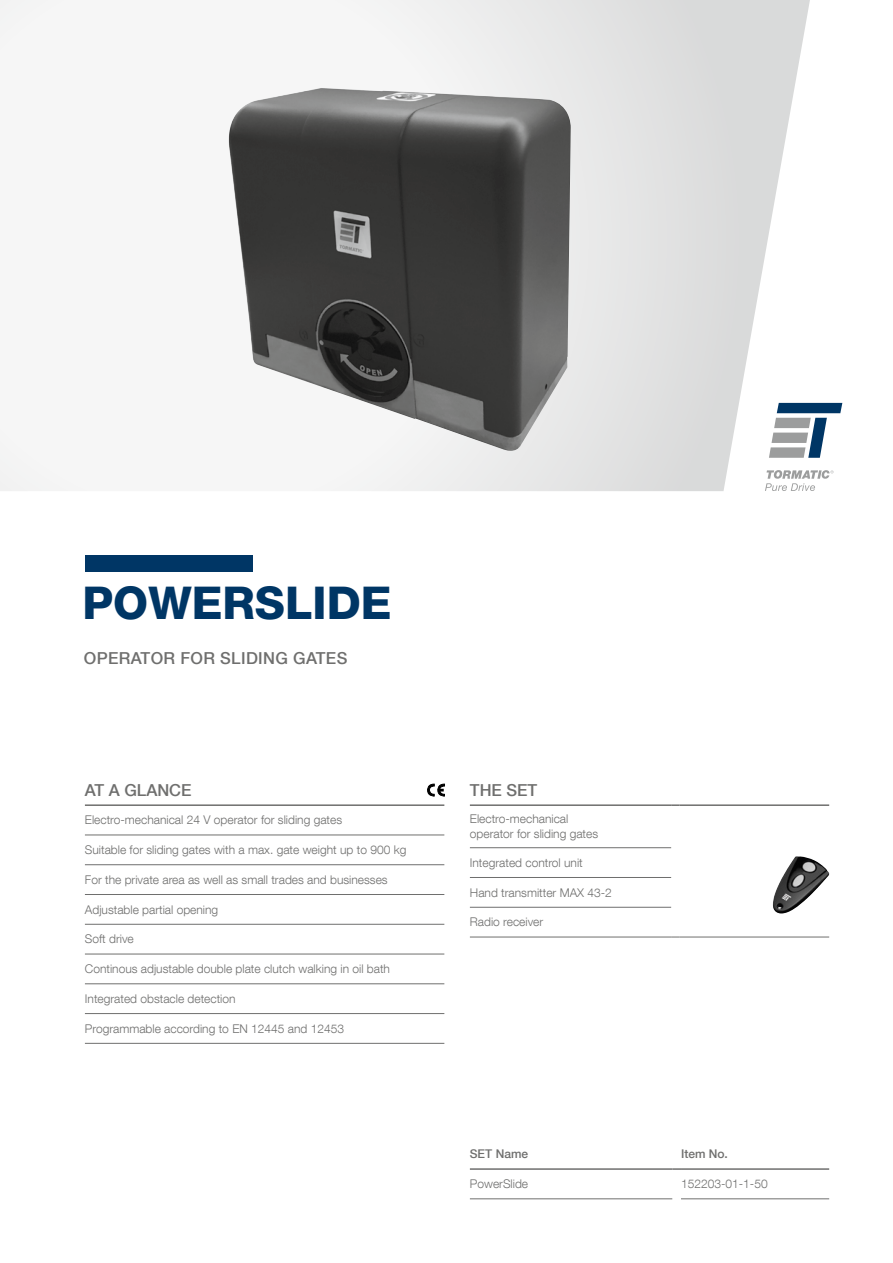
<style>
.page{position:relative;width:893px;height:1263px;background:#fff}
.page>*{position:absolute;margin:0;border:0;box-sizing:border-box;transform-origin:0 0}
.t1{font:800 45px "Helvetica Neue LT Com";color:#003665}
.t2{font:500 16.5px "Helvetica Neue LT Com";letter-spacing:.02em;color:#6f6f6e}
.t3{font:500 16.5px "Helvetica Neue LT Com";color:#6f6f6e}
.t4{font:300 12px/15px "Helvetica Neue LT Com";color:#6f6f6e}
.t5{font:500 12px "Helvetica Neue LT Com";color:#6f6f6e}
</style>
<div class="page">
<svg style="left:810px;top:403px;width:32px;height:55px"></svg>
<svg style="left:810px;top:470px;width:23px;height:21px"></svg>
<svg style="left:0;top:0;width:810px;height:491px"></svg>
<div style="left:85px;top:555px;width:168px;height:16px;background:#003665"></div>
<svg style="left:427px;top:784px;width:17px;height:12px"></svg>
<hr style="left:470px;top:1198px;width:202px;height:1px;background:#6f6f6e">
<hr style="left:681px;top:1198px;width:148px;height:1px;background:#6f6f6e">
<hr style="left:470px;top:1168px;width:202px;height:2px;background:#6f6f6e">
<svg style="left:672px;top:1168px;width:9px;height:2px"></svg>
<hr style="left:681px;top:1168px;width:148px;height:2px;background:#6f6f6e">
<hr style="left:85px;top:804px;width:359px;height:2px;background:#6f6f6e">
<hr style="left:85px;top:834px;width:359px;height:1px;background:#6f6f6e">
<hr style="left:85px;top:864px;width:359px;height:1px;background:#6f6f6e">
<hr style="left:85px;top:894px;width:359px;height:1px;background:#6f6f6e">
<hr style="left:85px;top:924px;width:359px;height:1px;background:#6f6f6e">
<hr style="left:85px;top:954px;width:359px;height:1px;background:#6f6f6e">
<hr style="left:85px;top:983px;width:359px;height:1px;background:#6f6f6e">
<hr style="left:85px;top:1013px;width:359px;height:1px;background:#6f6f6e">
<hr style="left:85px;top:1043px;width:359px;height:1px;background:#6f6f6e">
<img style="left:229px;top:88px;width:342px;height:363px">
<hr style="left:470px;top:804px;width:201px;height:2px;background:#6f6f6e">
<hr style="left:680px;top:804px;width:149px;height:2px;background:#6f6f6e">
<hr style="left:680px;top:937px;width:149px;height:1px;background:#6f6f6e">
<hr style="left:470px;top:847px;width:201px;height:1px;background:#6f6f6e">
<hr style="left:470px;top:877px;width:201px;height:1px;background:#6f6f6e">
<hr style="left:470px;top:907px;width:201px;height:1px;background:#6f6f6e">
<hr style="left:470px;top:937px;width:201px;height:1px;background:#6f6f6e">
<svg style="left:671px;top:804px;width:9px;height:2px"></svg>
<img style="left:773px;top:856px;width:56px;height:57px">
<h1 class="t1" style="left:82px;top:577px;width:311px">POWERSLIDE</h1>
<h2 class="t2" style="left:84px;top:648px;width:265px">OPERATOR FOR SLIDING GATES</h2>
<h2 class="t3" style="left:85px;top:780px;width:108px">AT A GLANCE</h2>
<p class="t4" style="left:85px;top:812px;width:259px">Electro-mechanical 24 V operator for sliding gates</p>
<p class="t4" style="left:85px;top:842px;width:323px">Suitable for sliding gates with a max. gate weight up to 900 kg</p>
<p class="t4" style="left:85px;top:872px;width:304px">For the private area as well as small trades and businesses</p>
<p class="t4" style="left:85px;top:902px;width:135px">Adjustable partial opening</p>
<p class="t4" style="left:85px;top:931px;width:50px">Soft drive</p>
<p class="t4" style="left:85px;top:961px;width:307px">Continous adjustable double plate clutch walking in oil bath</p>
<p class="t4" style="left:85px;top:991px;width:152px">Integrated obstacle detection</p>
<p class="t4" style="left:85px;top:1021px;width:261px">Programmable according to EN 12445 and 12453</p>
<h2 class="t2" style="left:470px;top:780px;width:69px">THE SET</h2>
<p class="t4" style="left:470px;top:811px;width:130px">Electro-mechanical operator for sliding gates</p>
<p class="t4" style="left:470px;top:855px;width:114px">Integrated control unit</p>
<p class="t4" style="left:470px;top:885px;width:144px">Hand transmitter MAX 43-2</p>
<p class="t4" style="left:470px;top:914px;width:75px">Radio receiver</p>
<p class="t5" style="left:470px;top:1147px;width:60px">SET Name</p>
<p class="t5" style="left:681px;top:1147px;width:48px">Item No.</p>
<p class="t4" style="left:470px;top:1176px;width:60px">PowerSlide</p>
<p class="t4" style="left:681px;top:1176px;width:88px">152203-01-1-50</p>
</div>
